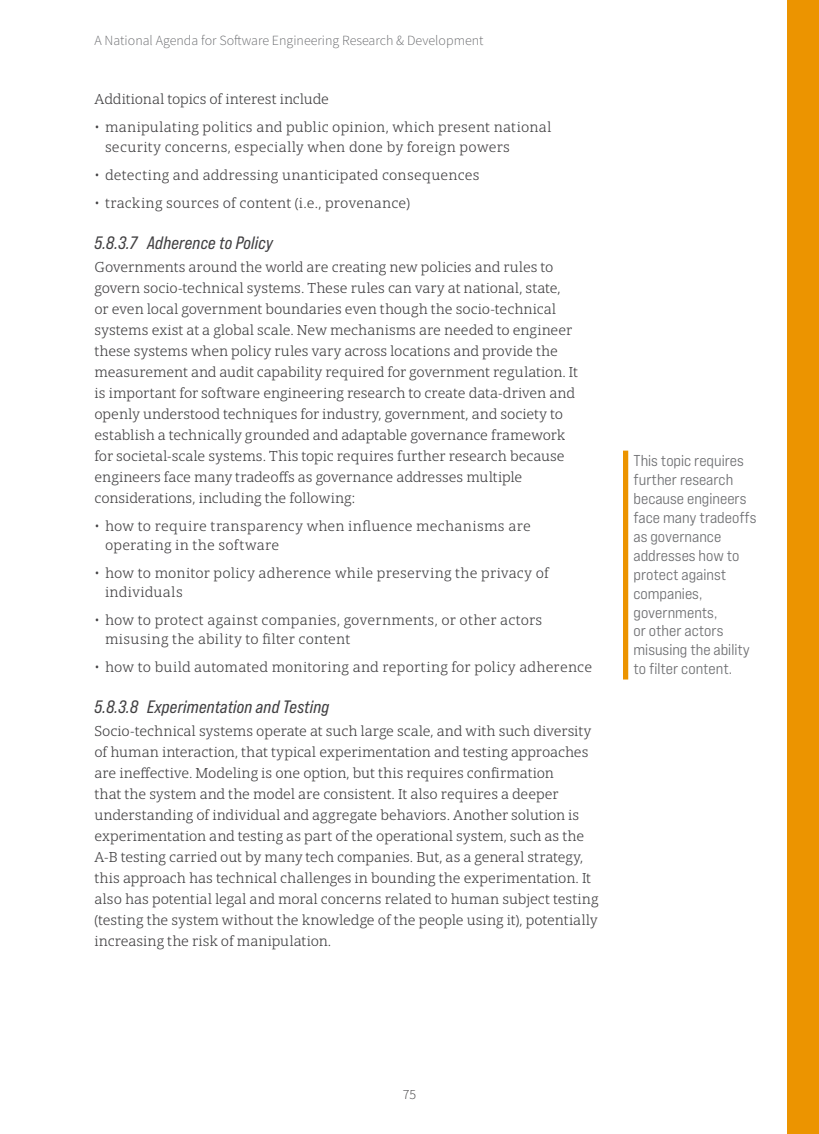
<style>
.page{position:relative;width:819px;height:1134px;background:#fff}
.page>*{position:absolute;margin:0;border:0;box-sizing:border-box;transform-origin:0 0}
.AFSE_H3{font:17.85px "Bebas Neue Pro Sm E It";letter-spacing:.015em;color:#414042}
.AFSE_Pull_Quote{font:15.75px/18.9px "Bebas Neue Pro Exp Md";color:#6d6e71}
.AFSE_Body_Text{font:14px/21px "Open Serif";letter-spacing:.005em;color:#414042}
.t1{font:14px "Source Sans Variable";color:#6d6e71}
.t2{font:14px "Source Sans Variable";color:#414042}
</style>
<div class="page">
<div style="left:623px;top:451px;width:5px;height:229px;background:#ec9400"></div>
<div style="left:788px;top:0;width:31px;height:1134px;background:#ec9400"></div>
<p class="t1" style="left:94px;top:31px;width:391px">A National Agenda for Software Engineering Research &amp; Development</p>
<p class="AFSE_Body_Text" style="left:94px;top:89px;width:236px">Additional topics of interest include</p>
<p class="AFSE_Body_Text" style="left:105px;top:117px;width:448px;line-height:19.2px;text-indent:-10px">• manipulating politics and public opinion, which present national security concerns, especially when done by foreign powers</p>
<p class="AFSE_Body_Text" style="left:94px;top:164px;width:387px">• detecting and addressing unanticipated consequences</p>
<p class="AFSE_Body_Text" style="left:94px;top:192px;width:317px">• tracking sources of content (i.e., provenance)</p>
<p class="AFSE_H3" style="left:94px;top:232px;width:180px">5.8.3.7 Adherence to Policy</p>
<p class="AFSE_Body_Text" style="left:94px;top:256px;width:485px">Governments around the world are creating new policies and rules to govern socio-technical systems. These rules can vary at national, state, or even local government boundaries even though the socio-technical systems exist at a global scale. New mechanisms are needed to engineer these systems when policy rules vary across locations and provide the measurement and audit capability required for government regulation. It is important for software engineering research to create data-driven and openly understood techniques for industry, government, and society to establish a technically grounded and adaptable governance framework for societal-scale systems. This topic requires further research because engineers face many tradeoffs as governance addresses multiple considerations, including the following:</p>
<p class="AFSE_Body_Text" style="left:105px;top:516px;width:427px;line-height:19.2px;text-indent:-10px">• how to require transparency when influence mechanisms are operating in the software</p>
<p class="AFSE_Body_Text" style="left:105px;top:563px;width:445px;line-height:19.2px;text-indent:-10px">• how to monitor policy adherence while preserving the privacy of individuals</p>
<p class="AFSE_Body_Text" style="left:105px;top:610px;width:439px;line-height:19.2px;text-indent:-10px">• how to protect against companies, governments, or other actors misusing the ability to filter content</p>
<p class="AFSE_Body_Text" style="left:94px;top:656px;width:499px">• how to build automated monitoring and reporting for policy adherence</p>
<p class="AFSE_H3" style="left:94px;top:697px;width:236px">5.8.3.8 Experimentation and Testing</p>
<p class="AFSE_Body_Text" style="left:94px;top:720px;width:506px">Socio-technical systems operate at such large scale, and with such diversity of human interaction, that typical experimentation and testing approaches are ineffective. Modeling is one option, but this requires confirmation<br>that the system and the model are consistent. It also requires a deeper understanding of individual and aggregate behaviors. Another solution is experimentation and testing as part of the operational system, such as the A-B testing carried out by many tech companies. But, as a general strategy, this approach has technical challenges in bounding the experimentation. It also has potential legal and moral concerns related to human subject testing (testing the system without the knowledge of the people using it), potentially increasing the risk of manipulation.</p>
<p class="AFSE_Pull_Quote" style="left:634px;top:451px;width:125px">This topic requires further research because engineers face many tradeoffs as governance addresses how to protect against companies, governments,<br>or other actors misusing the ability to filter content.</p>
<p class="t2" style="left:403px;top:1086px;width:15px">75</p>
</div>
